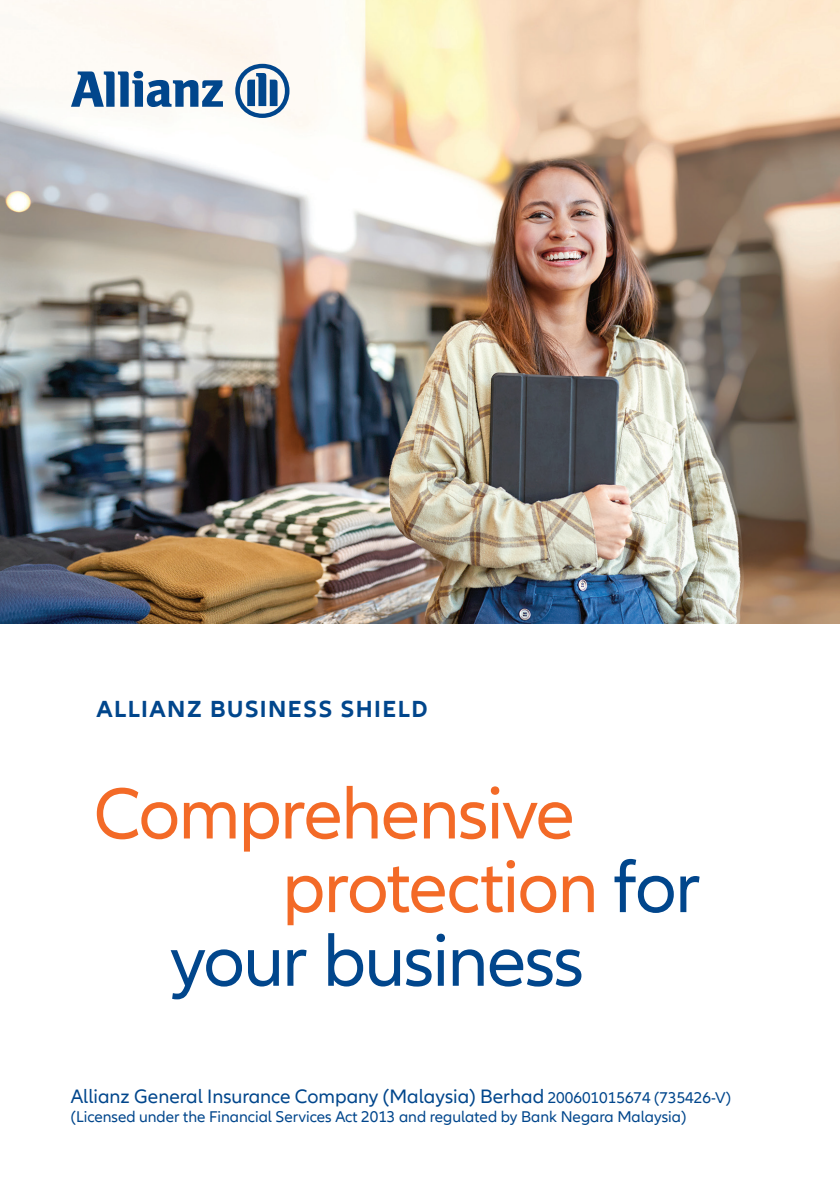
<style>
.page{position:relative;width:840px;height:1191px;background:#fff}
.page>*{position:absolute;margin:0;border:0;box-sizing:border-box;transform-origin:0 0}
.Cover_Back__Title_40{font:75px "Allianz Neo";letter-spacing:-.02em;color:#f36a27}
.Cover_Back__Title_40-2{font:75px "Allianz Neo";letter-spacing:-.02em;color:#01468c}
.Cover_Back__Legal_en{font:700 24px "Allianz Neo";letter-spacing:.06em;color:#01468c}
.t1{font:20px "Allianz Neo";color:#01468c}
.t2{font:16px "Allianz Neo";color:#01468c}
.s1{color:#01468c}
.s2{font-size:16px}
</style>
<div class="page">
<img style="left:0;top:0;width:839px;height:624px">
<svg style="left:71px;top:71px;width:152px;height:36px"></svg>
<svg style="left:235px;top:64px;width:54px;height:54px"></svg>
<p class="Cover_Back__Legal_en" style="left:96px;top:695px;width:332px">ALLIANZ BUSINESS SHIELD</p>
<p class="Cover_Back__Title_40" style="left:93px;top:771px;width:482px">Comprehensive</p>
<p class="Cover_Back__Title_40" style="left:282px;top:844px;width:420px">protection <span class="s1">for</span></p>
<p class="Cover_Back__Title_40-2" style="left:170px;top:918px;width:415px">your business</p>
<p class="t1" style="left:71px;top:1084px;width:661px">Allianz General Insurance Company (Malaysia) Berhad <span class="s2">200601015674 (735426-V)</span></p>
<p class="t2" style="left:71px;top:1107px;width:616px">(Licensed under the Financial Services Act 2013 and regulated by Bank Negara Malaysia)</p>
</div>
